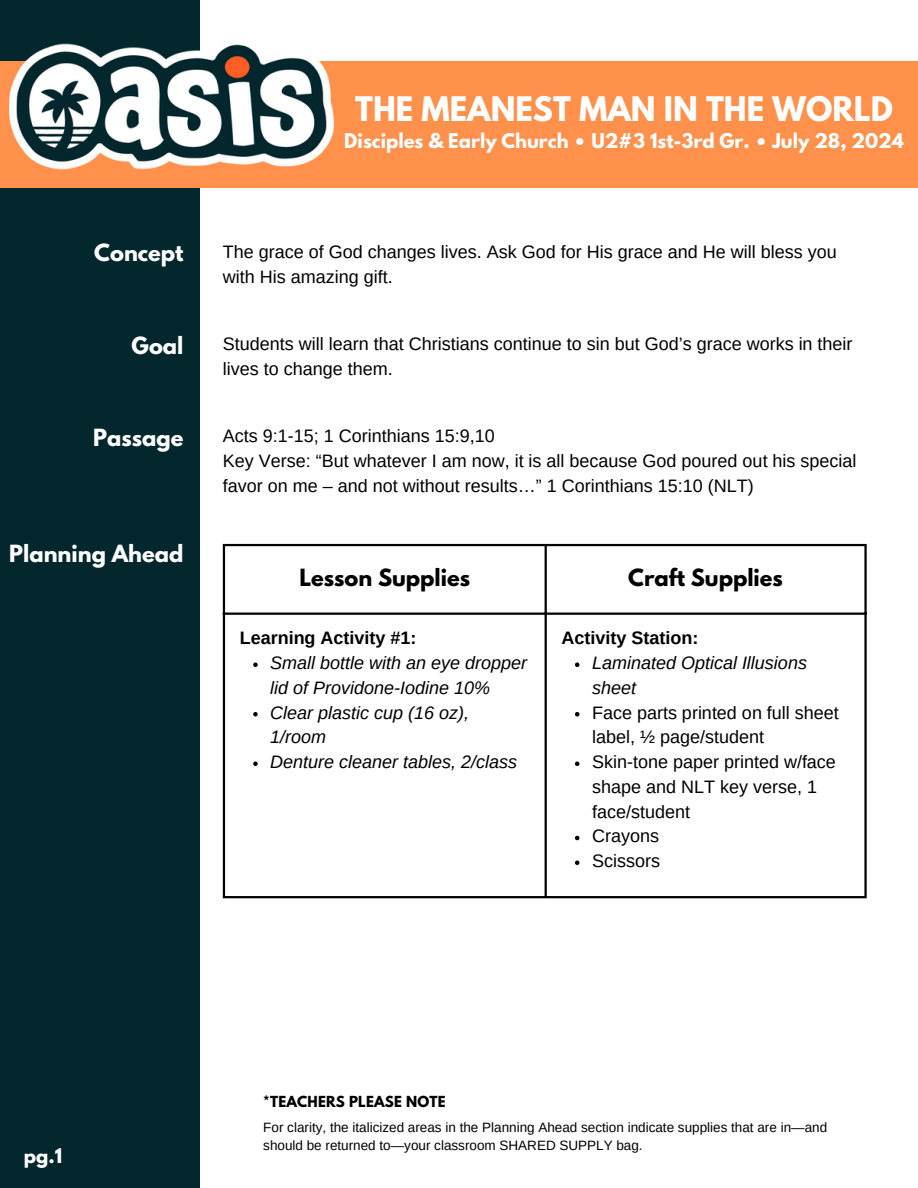
<style>
.page{position:relative;width:918px;height:1188px;background:#fff}
.page>*{position:absolute;margin:0;border:0;box-sizing:border-box;transform-origin:0 0}
.t1{font:700 30px "League Spartan";color:#fff}
.t2{font:700 21px "League Spartan";color:#fff}
.t3{font:700 21px "League Spartan";color:#000}
.t4{font:18px/24.8px "Arimo";color:#000}
.t5{font:italic 18px/24.8px "Arimo";color:#000}
.t6{font:18px/24.8px "Arimo";color:#000}
.t7{font:700 18px "League Spartan";color:#fff}
.t8{font:700 18px "Arimo";color:#000}
.t9{font:13.5px/18px "Arimo";color:#000}
.t10{font:700 13.5px "League Spartan";letter-spacing:.015em;color:#000}
</style>
<div class="page">
<div style="left:0;top:0;width:199px;height:1188px;background:#03272d"></div>
<div style="left:0;top:62px;width:918px;height:126px;background:#ff914d"></div>
<img style="left:7px;top:37px;width:330px;height:132px">
<svg style="left:253px;top:662px;width:5px;height:5px"></svg>
<svg style="left:253px;top:712px;width:5px;height:4px"></svg>
<svg style="left:253px;top:761px;width:5px;height:5px"></svg>
<svg style="left:575px;top:662px;width:4px;height:5px"></svg>
<svg style="left:575px;top:712px;width:4px;height:4px"></svg>
<svg style="left:575px;top:761px;width:4px;height:5px"></svg>
<svg style="left:575px;top:836px;width:4px;height:4px"></svg>
<svg style="left:575px;top:860px;width:4px;height:5px"></svg>
<hr style="left:223px;top:546px;width:2px;height:350px;background:#000">
<hr style="left:545px;top:546px;width:2px;height:350px;background:#000">
<hr style="left:864px;top:546px;width:3px;height:350px;background:#000">
<hr style="left:223px;top:544px;width:644px;height:2px;background:#000">
<hr style="left:223px;top:613px;width:644px;height:2px;background:#000">
<hr style="left:223px;top:896px;width:644px;height:2px;background:#000">
<h3 class="t1" style="left:355px;top:94px;width:539px">THE MEANEST MAN IN THE WORLD</h3>
<p class="t7" style="left:344px;top:132px;width:561px">Disciples &amp; Early Church • U2#3 1st-3rd Gr. • July 28, 2024</p>
<h3 class="t2" style="left:94px;top:243px;width:91px">Concept</h3>
<h1 class="t4" style="left:223px;top:240px;width:615px">The grace of God changes lives. Ask God for His grace and He will bless you with His amazing gift.</h1>
<h4 class="t2" style="left:132px;top:335px;width:53px">Goal</h4>
<h2 class="t6" style="left:223px;top:332px;width:631px">Students will learn that Christians continue to sin but God’s grace works in their lives to change them.</h2>
<h4 class="t2" style="left:93px;top:427px;width:92px">Passage</h4>
<h2 class="t4" style="left:223px;top:424px;width:635px">Acts 9:1-15; 1 Corinthians 15:9,10<br>Key Verse: “But whatever I am now, it is all because God poured out his special favor on me – and not without results…” 1 Corinthians 15:10 (NLT)</h2>
<p class="t2" style="left:9px;top:543px;width:176px">Planning Ahead</p>
<h4 class="t3" style="left:299px;top:567px;width:172px">Lesson Supplies</h4>
<p class="t3" style="left:628px;top:567px;width:156px">Craft Supplies</p>
<p class="t8" style="left:240px;top:628px;width:178px">Learning Activity #1:</p>
<p class="t5" style="left:270px;top:651px;width:258px">Small bottle with an eye dropper lid of Providone-Iodine 10%</p>
<p class="t5" style="left:270px;top:700px;width:200px">Clear plastic cup (16 oz),<br>1/room</p>
<p class="t5" style="left:270px;top:750px;width:248px">Denture cleaner tables, 2/class</p>
<p class="t8" style="left:561px;top:628px;width:138px">Activity Station:</p>
<p class="t5" style="left:592px;top:651px;width:216px">Laminated Optical Illusions sheet</p>
<p class="t4" style="left:592px;top:700px;width:248px">Face parts printed on full sheet label, ½ page/student</p>
<p class="t4" style="left:592px;top:750px;width:245px">Skin-tone paper printed w/face shape and NLT key verse, 1 face/student</p>
<p class="t4" style="left:592px;top:824px;width:69px">Crayons</p>
<p class="t4" style="left:592px;top:849px;width:69px">Scissors</p>
<h2 class="t7" style="left:24px;top:1146px;width:40px">pg.1</h2>
<p class="t10" style="left:263px;top:1095px;width:184px">*TEACHERS PLEASE NOTE</p>
<h5 class="t9" style="left:263px;top:1119px;width:565px">For clarity, the italicized areas in the Planning Ahead section indicate supplies that are in—and should be returned to—your classroom SHARED SUPPLY bag.</h5>
</div>
